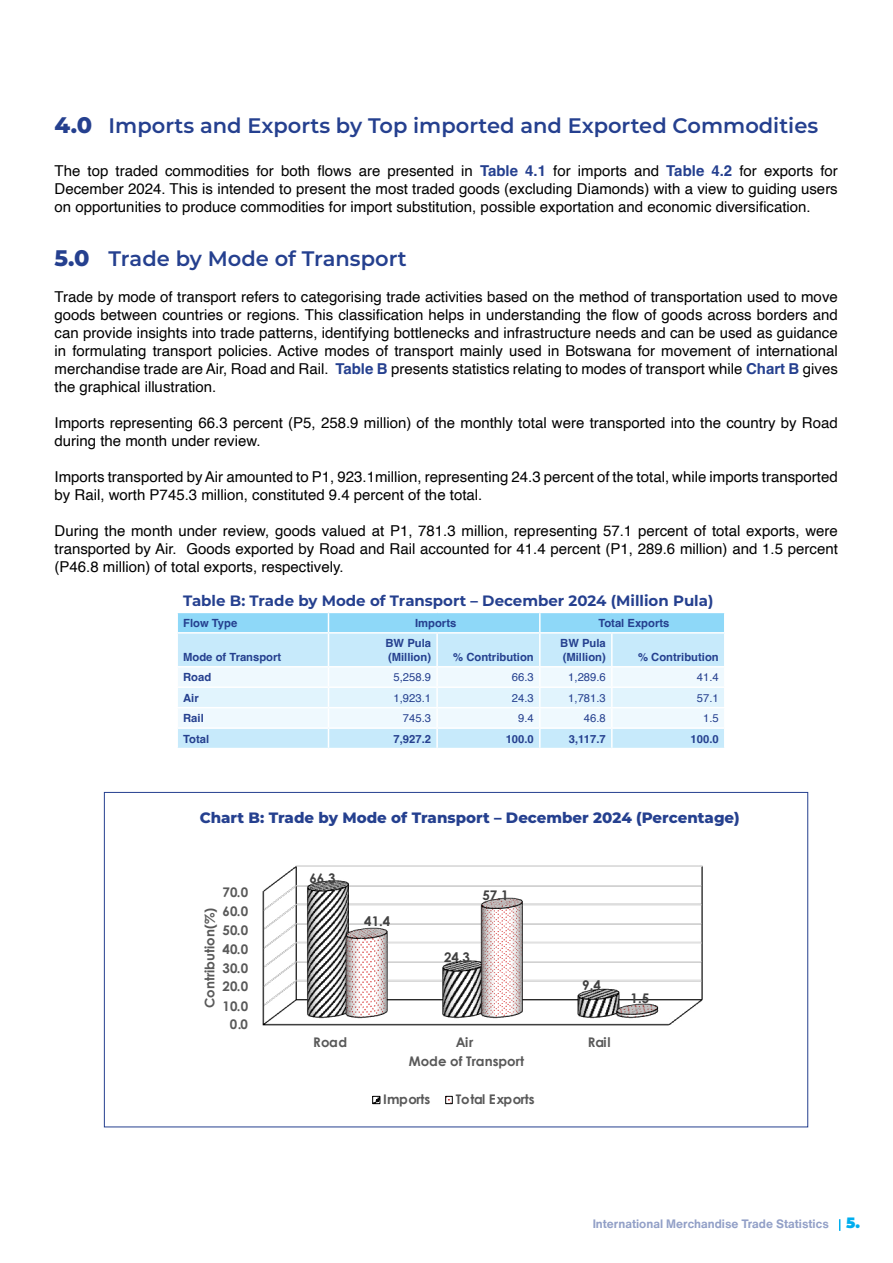
<style>
.page{position:relative;width:893px;height:1263px;background:#fff}
.page>*{position:absolute;margin:0;border:0;box-sizing:border-box;transform-origin:0 0}
.t1{font:600 21px "Montserrat";color:#25408f}
.t2{font:15px/18px "Helvetica";color:#000;text-align:justify}
.t3{font:700 15px "Montserrat";color:#25408f}
.t4{font:800 15px "Montserrat";color:#25408f}
.t5{font:700 13.35px "Century Gothic";color:#595959}
.t6{font:700 13.35px "Century Gothic";color:#404040}
.t7{font:700 12px "Helvetica Now Text";color:#25408f}
.t8{font:700 11.25px/13.5px "Helvetica";color:#25408f}
.t9{font:11.25px "Helvetica";color:#25408f}
.s1{font-weight:800;font-size:22.5px}
.s2{font-weight:700;color:#25408f}
.s3{font-family:"Montserrat";font-weight:900;font-size:15px;color:#00aeef}
</style>
<div class="page">
<svg style="left:839px;top:1219px;width:1px;height:12px"></svg>
<div style="left:178px;top:634px;width:546px;height:32px;background:#c7eafb"></div>
<svg style="left:177px;top:612px;width:548px;height:20px;background:#95daf8"></svg>
<hr style="left:328px;top:634px;width:1px;height:32px;background:#fff">
<hr style="left:436px;top:634px;width:2px;height:32px;background:#fff">
<hr style="left:539px;top:634px;width:2px;height:32px;background:#fff">
<hr style="left:611px;top:634px;width:2px;height:32px;background:#fff">
<svg style="left:178px;top:668px;width:546px;height:80px"></svg>
<svg style="left:262px;top:865px;width:441px;height:240px"></svg>
<h1 class="t1" style="left:55px;top:110px;width:765px"><span class="s1">4.0</span> Imports and Exports by Top imported and Exported Commodities</h1>
<p class="t2" style="left:55px;top:162px;width:785px">The top traded commodities for both flows are presented in <span class="s2">Table 4.1</span> for imports and <span class="s2">Table 4.2</span> for exports for December 2024. This is intended to present the most traded goods (excluding Diamonds) with a view to guiding users on opportunities to produce commodities for import substitution, possible exportation and economic diversification.</p>
<h1 class="t1" style="left:55px;top:244px;width:354px"><span class="s1">5.0</span> Trade by Mode of Transport</h1>
<p class="t2" style="left:55px;top:288px;width:785px">Trade by mode of transport refers to categorising trade activities based on the method of transportation used to move goods between countries or regions. This classification helps in understanding the flow of goods across borders and can provide insights into trade patterns, identifying bottlenecks and infrastructure needs and can be used as guidance in formulating transport policies. Active modes of transport mainly used in Botswana for movement of international merchandise trade are Air, Road and Rail. <span class="s2">Table B</span> presents statistics relating to modes of transport while <span class="s2">Chart B</span> gives the graphical illustration.</p>
<p class="t2" style="left:55px;top:414px;width:785px">Imports representing 66.3 percent (P5, 258.9 million) of the monthly total were transported into the country by Road during the month under review.</p>
<p class="t2" style="left:55px;top:468px;width:785px">Imports transported by Air amounted to P1, 923.1million, representing 24.3 percent of the total, while imports transported by Rail, worth P745.3 million, constituted 9.4 percent of the total.</p>
<p class="t2" style="left:55px;top:522px;width:785px">During the month under review, goods valued at P1, 781.3 million, representing 57.1 percent of total exports, were transported by Air. Goods exported by Road and Rail accounted for 41.4 percent (P1, 289.6 million) and 1.5 percent (P46.8 million) of total exports, respectively.</p>
<p class="t3" style="left:183px;top:590px;width:532px">Table B: Trade by Mode of Transport – December 2024 (Million Pula)</p>
<p class="t8" style="left:183px;top:617px;width:56px">Flow Type</p>
<p class="t8" style="left:415px;top:617px;width:43px">Imports</p>
<p class="t8" style="left:598px;top:617px;width:73px">Total Exports</p>
<p class="t8" style="left:183px;top:651px;width:100px">Mode of Transport</p>
<p class="t8" style="left:385px;top:638px;width:47px">BW Pula (Million)</p>
<p class="t8" style="left:560px;top:638px;width:47px">BW Pula (Million)</p>
<p class="t8" style="left:453px;top:651px;width:82px">% Contribution</p>
<p class="t8" style="left:638px;top:651px;width:82px">% Contribution</p>
<p class="t8" style="left:183px;top:672px;width:30px">Road</p>
<p class="t9" style="left:394px;top:669px;width:39px">5,258.9</p>
<p class="t9" style="left:512px;top:669px;width:23px">66.3</p>
<p class="t9" style="left:568px;top:669px;width:39px">1,289.6</p>
<p class="t9" style="left:697px;top:669px;width:23px">41.4</p>
<p class="t8" style="left:183px;top:692px;width:17px">Air</p>
<p class="t9" style="left:394px;top:689px;width:39px">1,923.1</p>
<p class="t9" style="left:512px;top:689px;width:23px">24.3</p>
<p class="t9" style="left:568px;top:689px;width:39px">1,781.3</p>
<p class="t9" style="left:697px;top:689px;width:23px">57.1</p>
<p class="t8" style="left:183px;top:713px;width:22px">Rail</p>
<p class="t9" style="left:403px;top:709px;width:30px">745.3</p>
<p class="t9" style="left:518px;top:709px;width:17px">9.4</p>
<p class="t9" style="left:584px;top:709px;width:23px">46.8</p>
<p class="t9" style="left:703px;top:709px;width:17px">1.5</p>
<p class="t8" style="left:183px;top:733px;width:28px">Total</p>
<p class="t8" style="left:394px;top:733px;width:39px">7,927.2</p>
<p class="t8" style="left:506px;top:733px;width:30px">100.0</p>
<p class="t8" style="left:569px;top:733px;width:38px">3,117.7</p>
<p class="t8" style="left:691px;top:733px;width:30px">100.0</p>
<p class="t4" style="left:200px;top:807px;width:542px">Chart B: Trade by Mode of Transport – December 2024 (Percentage)</p>
<p class="t5" style="left:222px;top:882px;width:28px">70.0</p>
<p class="t5" style="left:222px;top:901px;width:28px">60.0</p>
<p class="t5" style="left:200px;top:1008px;width:102px;rotate:-90deg">Contribution(%)</p>
<p class="t5" style="left:222px;top:920px;width:28px">50.0</p>
<p class="t5" style="left:222px;top:939px;width:28px">40.0</p>
<p class="t5" style="left:222px;top:958px;width:28px">30.0</p>
<p class="t5" style="left:222px;top:976px;width:28px">20.0</p>
<p class="t5" style="left:222px;top:996px;width:28px">10.0</p>
<p class="t5" style="left:230px;top:1014px;width:20px">0.0</p>
<p class="t6" style="left:309px;top:868px;width:28px">66.3</p>
<p class="t6" style="left:364px;top:911px;width:28px">41.4</p>
<p class="t6" style="left:482px;top:885px;width:28px">57.1</p>
<p class="t6" style="left:444px;top:946px;width:28px">24.3</p>
<p class="t6" style="left:582px;top:975px;width:20px">9.4</p>
<p class="t5" style="left:313px;top:1031px;width:35px">Road</p>
<p class="t5" style="left:456px;top:1031px;width:19px">Air</p>
<p class="t5" style="left:588px;top:1031px;width:25px">Rail</p>
<p class="t5" style="left:409px;top:1051px;width:117px">Mode of Transport</p>
<p class="t5" style="left:383px;top:1089px;width:48px">Imports</p>
<p class="t5" style="left:456px;top:1089px;width:80px">Total Exports</p>
<p class="t6" style="left:631px;top:988px;width:20px">1.5</p>
<p class="t7" style="left:592px;top:1215px;width:269px">International Merchandise Trade Statistics <span class="s3">5.</span></p>
</div>
